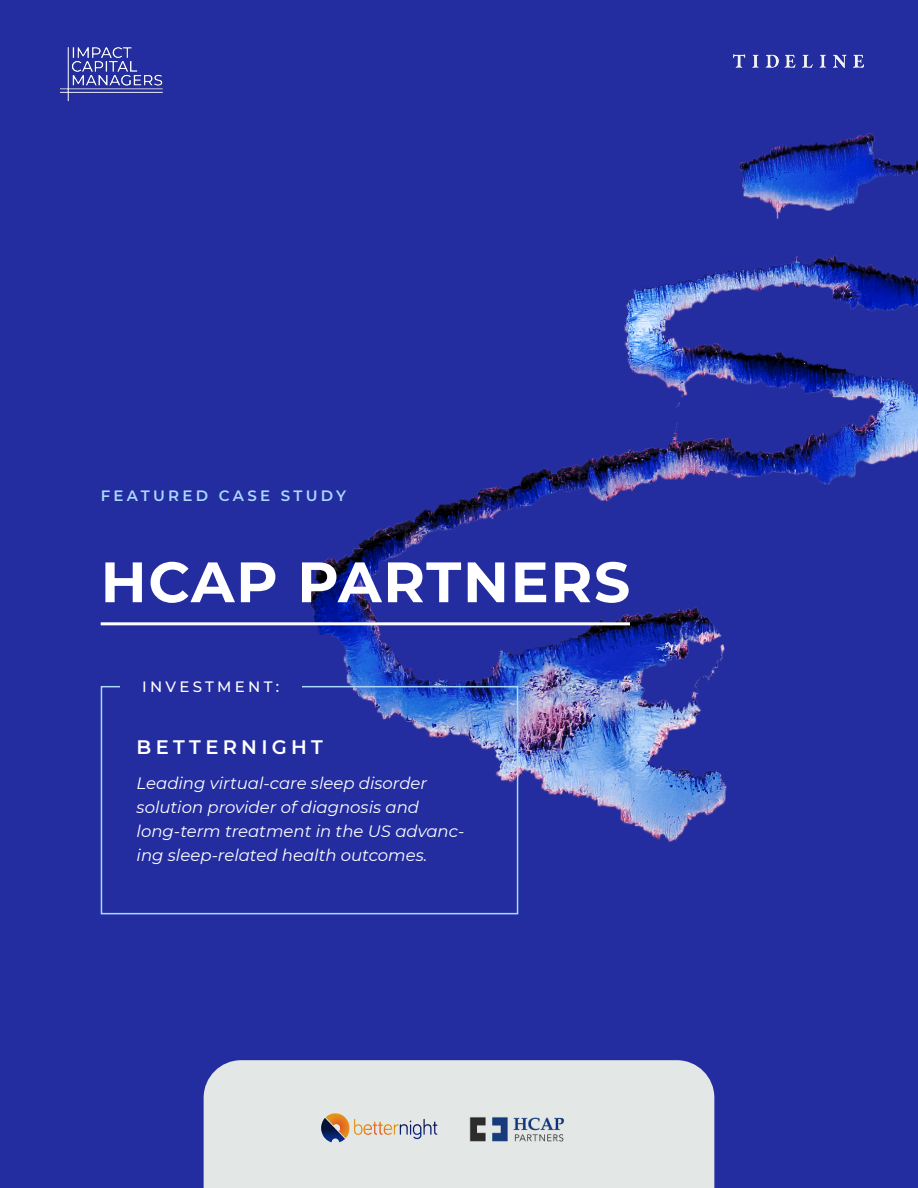
<style>
.page{position:relative;width:918px;height:1188px;background:#232da0}
.page>*{position:absolute;margin:0;border:0;box-sizing:border-box;transform-origin:0 0}
.t1{font:700 56.85px "Montserrat";letter-spacing:.03em;color:#fff}
.t2{font:600 19.5px "Montserrat";letter-spacing:.22em;color:#fff}
.t3{font:italic 16.5px/24px "Montserrat";color:#fff}
.t4{font:600 15px "Montserrat";letter-spacing:.22em;color:#abd8ff}
.t5{font:500 15px "Montserrat";letter-spacing:.22em;color:#fff}
</style>
<div class="page">
<img style="left:308px;top:54px;width:610px;height:1134px">
<div style="left:204px;top:1060px;width:510px;height:128px;background:#e3e7e5"></div>
<div style="left:101px;top:686px;width:417px;height:228px;border:2px solid #abd8ff"></div>
<img style="left:734px;top:55px;width:130px;height:12px">
<img style="left:60px;top:47px;width:103px;height:55px">
<hr style="left:101px;top:622px;width:529px;height:3px;background:#fff">
<div style="left:120px;top:677px;width:182px;height:27px;background:#232da0"></div>
<img style="left:316px;top:1113px;width:122px;height:29px">
<img style="left:467px;top:1116px;width:98px;height:27px">
<p class="t4" style="left:101px;top:485px;width:247px">FEATURED CASE STUDY</p>
<h1 class="t1" style="left:101px;top:541px;width:531px">HCAP PARTNERS</h1>
<p class="t5" style="left:142px;top:676px;width:138px">INVESTMENT:</p>
<p class="t2" style="left:137px;top:733px;width:188px">BETTERNIGHT</p>
<p class="t3" style="left:137px;top:770px;width:329px">Leading virtual-care sleep disorder solution provider of diagnosis and long-term treatment in the US advanc&shy;ing sleep-related health outcomes.</p>
</div>
